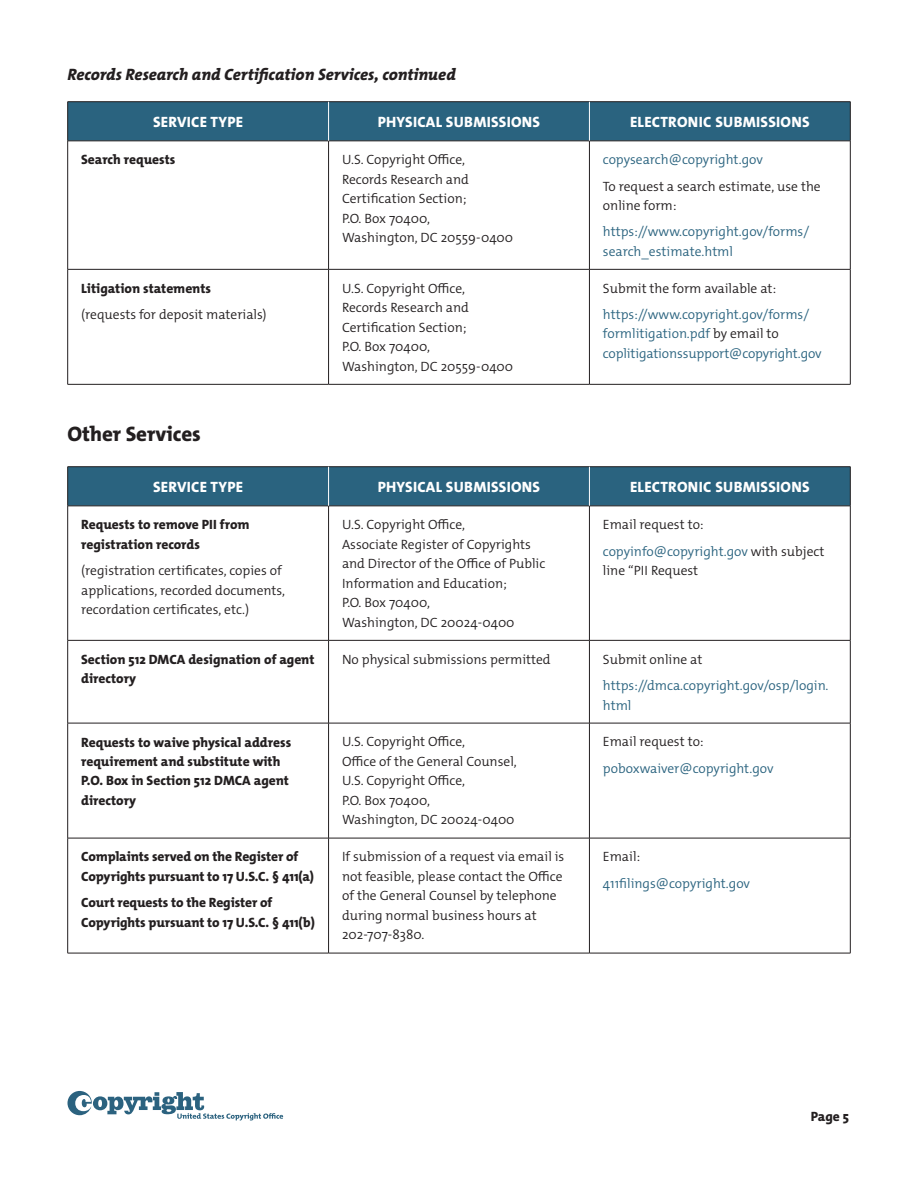
<style>
.page{position:relative;width:918px;height:1188px;background:#fff}
.page>*{position:absolute;margin:0;border:0;box-sizing:border-box;transform-origin:0 0}
.t1{font:800 21px "The Mix Os F";color:#231f20}
.t2{font:italic 800 16.5px "The Mix Os F";color:#231f20}
.t3{font:800 15px "The Mix Os F";letter-spacing:.02em;color:#fff}
.t4{font:300 13.5px/19.5px "The Mix Os F";color:#231f20}
.t5{font:800 13.5px/19.5px "The Mix Os F";letter-spacing:-.005em;color:#231f20}
.t6{font:300 13.5px/19.5px "The Mix Os F";color:#2a637f}
.s1{color:#231f20}
.s2{color:#2a637f}
</style>
<div class="page">
<div style="left:68px;top:467px;width:782px;height:39px;background:#2a637f"></div>
<svg style="left:68px;top:507px;width:782px;height:446px"></svg>
<hr style="left:68px;top:466px;width:261px;height:1px;background:#231f20">
<hr style="left:67px;top:467px;width:1px;height:39px;background:#231f20">
<hr style="left:329px;top:466px;width:260px;height:1px;background:#231f20">
<hr style="left:589px;top:466px;width:262px;height:1px;background:#231f20">
<hr style="left:850px;top:467px;width:1px;height:39px;background:#231f20">
<hr style="left:68px;top:506px;width:261px;height:1px;background:#231f20">
<hr style="left:67px;top:506px;width:1px;height:134px;background:#231f20">
<hr style="left:329px;top:506px;width:260px;height:1px;background:#231f20">
<hr style="left:328px;top:506px;width:1px;height:134px;background:#231f20">
<hr style="left:589px;top:506px;width:262px;height:1px;background:#231f20">
<hr style="left:589px;top:506px;width:1px;height:134px;background:#231f20">
<hr style="left:850px;top:506px;width:1px;height:134px;background:#231f20">
<hr style="left:68px;top:640px;width:261px;height:1px;background:#231f20">
<hr style="left:67px;top:641px;width:1px;height:82px;background:#231f20">
<hr style="left:329px;top:640px;width:260px;height:1px;background:#231f20">
<hr style="left:328px;top:641px;width:1px;height:82px;background:#231f20">
<hr style="left:589px;top:640px;width:262px;height:1px;background:#231f20">
<hr style="left:589px;top:641px;width:1px;height:82px;background:#231f20">
<hr style="left:850px;top:641px;width:1px;height:82px;background:#231f20">
<hr style="left:68px;top:723px;width:261px;height:1px;background:#231f20">
<hr style="left:67px;top:723px;width:1px;height:115px;background:#231f20">
<hr style="left:329px;top:723px;width:260px;height:1px;background:#231f20">
<hr style="left:328px;top:723px;width:1px;height:115px;background:#231f20">
<hr style="left:589px;top:723px;width:262px;height:1px;background:#231f20">
<hr style="left:589px;top:723px;width:1px;height:115px;background:#231f20">
<hr style="left:850px;top:723px;width:1px;height:115px;background:#231f20">
<hr style="left:68px;top:838px;width:261px;height:1px;background:#231f20">
<hr style="left:67px;top:838px;width:1px;height:115px;background:#231f20">
<hr style="left:329px;top:838px;width:260px;height:1px;background:#231f20">
<hr style="left:328px;top:838px;width:1px;height:115px;background:#231f20">
<hr style="left:589px;top:838px;width:262px;height:1px;background:#231f20">
<hr style="left:589px;top:838px;width:1px;height:115px;background:#231f20">
<hr style="left:850px;top:838px;width:1px;height:115px;background:#231f20">
<hr style="left:68px;top:953px;width:261px;height:1px;background:#231f20">
<hr style="left:329px;top:953px;width:260px;height:1px;background:#231f20">
<hr style="left:589px;top:953px;width:262px;height:1px;background:#231f20">
<hr style="left:328px;top:467px;width:1px;height:39px;background:#fff">
<hr style="left:589px;top:467px;width:1px;height:39px;background:#fff">
<svg style="left:68px;top:1091px;width:215px;height:29px"></svg>
<div style="left:68px;top:102px;width:782px;height:39px;background:#2a637f"></div>
<svg style="left:68px;top:142px;width:782px;height:242px"></svg>
<hr style="left:68px;top:101px;width:261px;height:1px;background:#231f20">
<hr style="left:67px;top:102px;width:1px;height:39px;background:#231f20">
<hr style="left:329px;top:101px;width:260px;height:1px;background:#231f20">
<hr style="left:589px;top:101px;width:262px;height:1px;background:#231f20">
<hr style="left:850px;top:102px;width:1px;height:39px;background:#231f20">
<hr style="left:68px;top:141px;width:261px;height:1px;background:#231f20">
<hr style="left:67px;top:141px;width:1px;height:128px;background:#231f20">
<hr style="left:329px;top:141px;width:260px;height:1px;background:#231f20">
<hr style="left:328px;top:141px;width:1px;height:128px;background:#231f20">
<hr style="left:589px;top:141px;width:262px;height:1px;background:#231f20">
<hr style="left:589px;top:141px;width:1px;height:128px;background:#231f20">
<hr style="left:850px;top:141px;width:1px;height:128px;background:#231f20">
<hr style="left:68px;top:269px;width:261px;height:1px;background:#231f20">
<hr style="left:67px;top:270px;width:1px;height:114px;background:#231f20">
<hr style="left:329px;top:269px;width:260px;height:1px;background:#231f20">
<hr style="left:328px;top:270px;width:1px;height:114px;background:#231f20">
<hr style="left:589px;top:269px;width:262px;height:1px;background:#231f20">
<hr style="left:589px;top:270px;width:1px;height:114px;background:#231f20">
<hr style="left:850px;top:270px;width:1px;height:114px;background:#231f20">
<hr style="left:68px;top:384px;width:261px;height:1px;background:#231f20">
<hr style="left:329px;top:384px;width:260px;height:1px;background:#231f20">
<hr style="left:589px;top:384px;width:262px;height:1px;background:#231f20">
<hr style="left:328px;top:102px;width:1px;height:39px;background:#fff">
<hr style="left:589px;top:102px;width:1px;height:39px;background:#fff">
<p class="t2" style="left:68px;top:63px;width:390px">Records Research and Certification Services, continued</p>
<p class="t3" style="left:153px;top:112px;width:92px">SERVICE TYPE</p>
<p class="t3" style="left:378px;top:112px;width:164px">PHYSICAL SUBMISSIONS</p>
<p class="t3" style="left:630px;top:112px;width:181px">ELECTRONIC SUBMISSIONS</p>
<p class="t5" style="left:81px;top:150px;width:96px">Search requests</p>
<p class="t4" style="left:342px;top:150px;width:173px">U.S. Copyright Office,<br>Records Research and<br>Certification Section;<br>P.O. Box 70400,<br>Washington, DC 20559-0400</p>
<p class="t6" style="left:603px;top:150px;width:161px">copysearch@copyright.gov</p>
<p class="t4" style="left:603px;top:176px;width:219px">To request a search estimate, use the online form:</p>
<p class="t6" style="left:603px;top:222px;width:208px">https://www.copyright.gov/forms/ search_estimate.html</p>
<p class="t5" style="left:81px;top:279px;width:131px">Litigation statements</p>
<p class="t4" style="left:81px;top:305px;width:187px">(requests for deposit materials)</p>
<h1 class="t1" style="left:68px;top:420px;width:135px">Other Services</h1>
<p class="t4" style="left:342px;top:279px;width:173px">U.S. Copyright Office,<br>Records Research and<br>Certification Section;<br>P.O. Box 70400,<br>Washington, DC 20559-0400</p>
<p class="t4" style="left:603px;top:279px;width:175px">Submit the form available at:</p>
<p class="t6" style="left:603px;top:305px;width:220px">https://www.copyright.gov/forms/ formlitigation.pdf <span class="s1">by email to </span>coplitigationssupport@copyright.gov</p>
<p class="t3" style="left:153px;top:477px;width:92px">SERVICE TYPE</p>
<p class="t3" style="left:378px;top:477px;width:164px">PHYSICAL SUBMISSIONS</p>
<p class="t3" style="left:630px;top:477px;width:181px">ELECTRONIC SUBMISSIONS</p>
<p class="t5" style="left:81px;top:515px;width:170px">Requests to remove PII from registration records</p>
<p class="t4" style="left:81px;top:561px;width:205px">(registration certificates, copies of applications, recorded documents, recordation certificates, etc.)</p>
<p class="t4" style="left:342px;top:515px;width:205px">U.S. Copyright Office,<br>Associate Register of Copyrights and Director of the Office of Public<br>Information and Education;<br>P.O. Box 70400,<br>Washington, DC 20024-0400</p>
<p class="t4" style="left:603px;top:512px;width:223px;line-height:26.2px">Email request to: <span class="s2">copyinfo@copyright.gov</span> with subject</p>
<p class="t4" style="left:603px;top:561px;width:97px">line “PII Request</p>
<p class="t5" style="left:81px;top:650px;width:235px">Section 512 DMCA designation of agent directory</p>
<p class="t4" style="left:342px;top:650px;width:210px">No physical submissions permitted</p>
<p class="t4" style="left:603px;top:650px;width:101px">Submit online at</p>
<p class="t6" style="left:603px;top:676px;width:227px">https://dmca.copyright.gov/osp/login. html</p>
<p class="t5" style="left:81px;top:732px;width:212px">Requests to waive physical address requirement and substitute with<br>P.O. Box in Section 512 DMCA agent directory</p>
<p class="t4" style="left:342px;top:732px;width:176px">U.S. Copyright Office,<br>Office of the General Counsel,<br>U.S. Copyright Office,<br>P.O. Box 70400,<br>Washington, DC 20024-0400</p>
<p class="t4" style="left:603px;top:732px;width:102px">Email request to:</p>
<p class="t6" style="left:603px;top:759px;width:172px">poboxwaiver@copyright.gov</p>
<p class="t5" style="left:81px;top:847px;width:234px">Complaints served on the Register of<br>Copyrights pursuant to 17 U.S.C. § 411(a)</p>
<p class="t5" style="left:81px;top:893px;width:235px">Court requests to the Register of<br>Copyrights pursuant to 17 U.S.C. § 411(b)</p>
<p class="t4" style="left:342px;top:847px;width:224px">If submission of a request via email is not feasible, please contact the Office of the General Counsel by telephone during normal business hours at<br>202-707-8380.</p>
<p class="t4" style="left:603px;top:847px;width:39px">Email:</p>
<p class="t6" style="left:603px;top:873px;width:149px">411filings@copyright.gov</p>
<p class="t5" style="left:811px;top:1106px;width:40px">Page 5</p>
</div>
